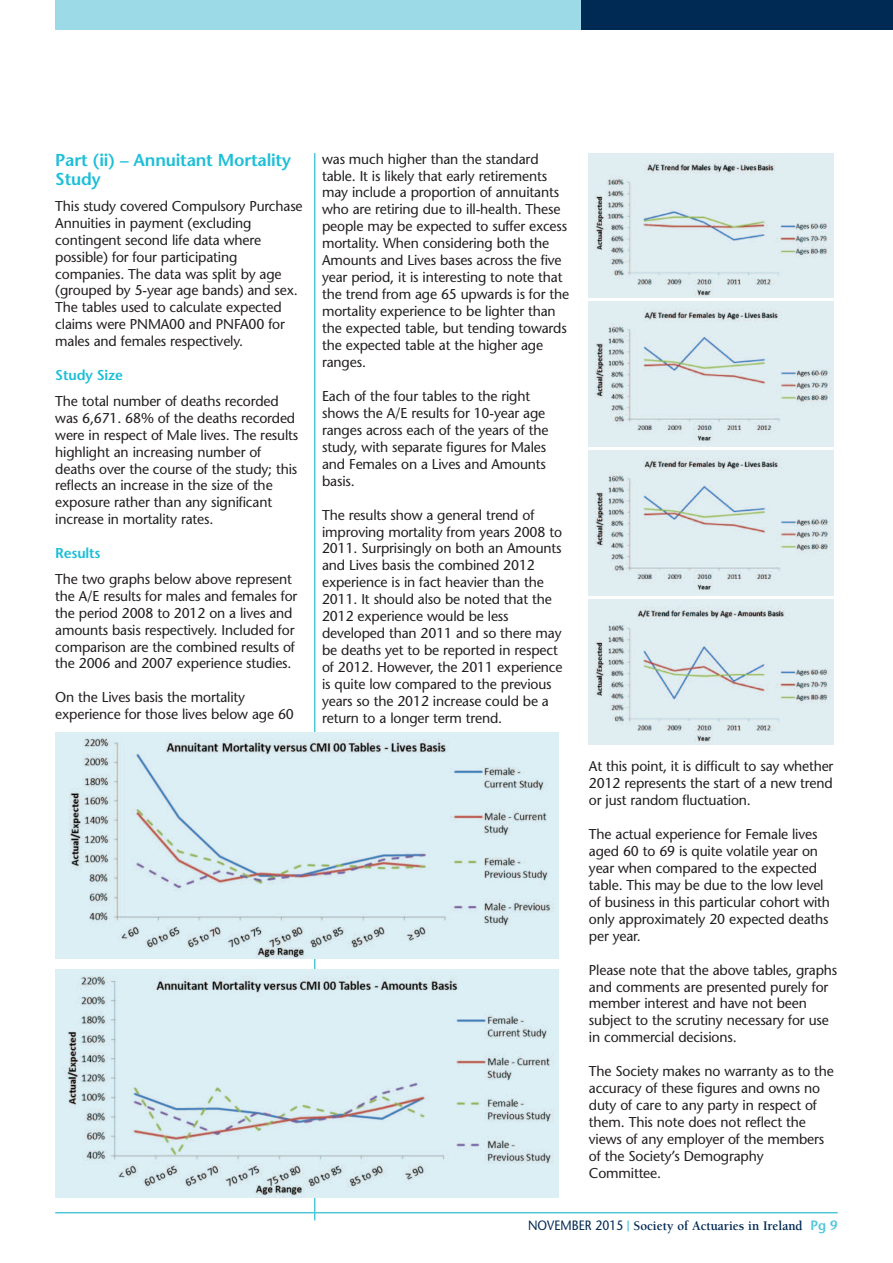
<style>
.page{position:relative;width:893px;height:1263px;background:#fff}
.page>*{position:absolute;margin:0;border:0;box-sizing:border-box;transform-origin:0 0}
.t1{font:600 17.25px/19.5px "Stone Sans";letter-spacing:-.01em;color:#1cbed8}
.t2{font:14.25px/17px "Stone Sans";letter-spacing:-.01em;color:#231f20}
.t3{font:600 14.25px "Stone Sans";letter-spacing:-.01em;color:#1cbed8}
.t4{font:700 13.5px "Berkeley";color:#002953;scale:.96 1}
.s1{font-family:"Stone Sans";font-weight:400}
.s2{font-weight:900;color:#50c6d9}
.s3{font-family:"Stone Sans";font-weight:600;color:#50c6d9}
</style>
<div class="page">
<hr style="left:55px;top:1212px;width:783px;height:1px;background:#50c6d9">
<div style="left:580px;top:0;width:313px;height:30px;background:#002953"></div>
<div style="left:55px;top:0;width:525px;height:30px;background:#9cdae7"></div>
<hr style="left:314px;top:153px;width:1px;height:1067px;background:#50c6d9">
<img style="left:588px;top:451px;width:245px;height:144px">
<img style="left:588px;top:600px;width:245px;height:144px">
<img style="left:588px;top:153px;width:245px;height:145px">
<img style="left:588px;top:302px;width:245px;height:144px">
<img style="left:55px;top:733px;width:503px;height:225px">
<img style="left:55px;top:970px;width:503px;height:227px">
<p class="t1" style="left:55px;top:152px;width:237px">Part (ii) – Annuitant Mortality<br>Study</p>
<p class="t2" style="left:55px;top:199px;width:249px">This study covered Compulsory Purchase Annuities in payment (excluding contingent second life data where possible) for four participating companies. The data was split by age (grouped by 5-year age bands) and sex.<br>The tables used to calculate expected claims were PNMA00 and PNFA00 for males and females respectively.</p>
<p class="t3" style="left:55px;top:370px;width:69px">Study Size</p>
<p class="t2" style="left:55px;top:394px;width:244px">The total number of deaths recorded was 6,671. 68% of the deaths recorded were in respect of Male lives. The results highlight an increasing number of deaths over the course of the study; this reflects an increase in the size of the exposure rather than any significant increase in mortality rates.</p>
<p class="t3" style="left:55px;top:548px;width:47px">Results</p>
<p class="t2" style="left:55px;top:572px;width:244px">The two graphs below above represent the A/E results for males and females for the period 2008 to 2012 on a lives and amounts basis respectively. Included for comparison are the combined results of the 2006 and 2007 experience studies.</p>
<p class="t2" style="left:55px;top:690px;width:240px">On the Lives basis the mortality experience for those lives below age 60</p>
<p class="t2" style="left:322px;top:152px;width:249px">was much higher than the standard table. It is likely that early retirements may include a proportion of annuitants who are retiring due to ill-health. These people may be expected to suffer excess mortality. When considering both the Amounts and Lives bases across the five year period, it is interesting to note that the trend from age 65 upwards is for the mortality experience to be lighter than the expected table, but tending towards the expected table at the higher age ranges.</p>
<p class="t2" style="left:322px;top:389px;width:228px">Each of the four tables to the right shows the A/E results for 10-year age ranges across each of the years of the study, with separate figures for Males and Females on a Lives and Amounts basis.</p>
<p class="t2" style="left:322px;top:508px;width:242px">The results show a general trend of improving mortality from years 2008 to 2011. Surprisingly on both an Amounts and Lives basis the combined 2012 experience is in fact heavier than the 2011. It should also be noted that the 2012 experience would be less developed than 2011 and so there may be deaths yet to be reported in respect of 2012. However, the 2011 experience is quite low compared to the previous years so the 2012 increase could be a return to a longer term trend.</p>
<p class="t2" style="left:589px;top:759px;width:246px;text-align:justify">At this point, it is difficult to say whether 2012 represents the start of a new trend or just random fluctuation.</p>
<p class="t2" style="left:589px;top:827px;width:243px">The actual experience for Female lives aged 60 to 69 is quite volatile year on year when compared to the expected table. This may be due to the low level of business in this particular cohort with only approximately 20 expected deaths per year.</p>
<p class="t2" style="left:589px;top:963px;width:250px">Please note that the above tables, graphs and comments are presented purely for member interest and have not been subject to the scrutiny necessary for use in commercial decisions.</p>
<p class="t2" style="left:589px;top:1064px;width:247px">The Society makes no warranty as to the accuracy of these figures and owns no duty of care to any party in respect of them. This note does not reflect the views of any employer of the members of the Society’s Demography<br>Committee.</p>
<p class="t4" style="left:528px;top:1221px;width:324px"><span class="s1">NOVEMBER 2015</span> <span class="s2">|</span> Society of Actuaries in Ireland <span class="s3">Pg 9</span></p>
</div>
